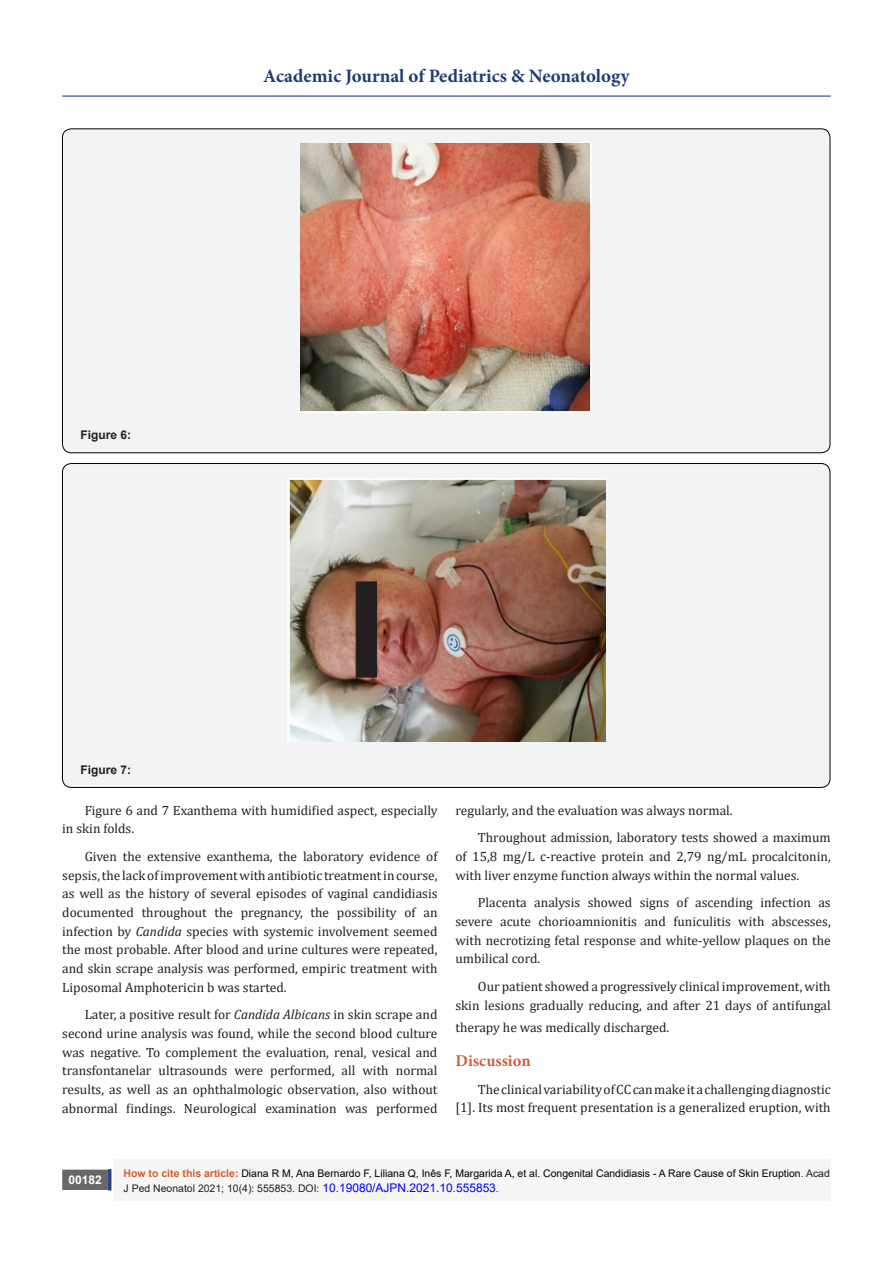
<style>
.page{position:relative;width:893px;height:1263px;background:#fff}
.page>*{position:absolute;margin:0;border:0;box-sizing:border-box;transform-origin:0 0}
.t1{font:700 18.9px "Minion Pro";color:#1d3c77}
.t2{font:700 16.5px "Minion Pro";color:#ca5f37}
.t3{font:13.5px/18.8px "Cambria";color:#231f20;text-align:justify}
.t4{font:700 12px "Arial";color:#231f20}
.t5{font:700 12px "Arial";color:#fff}
.t6{font:10.5px/15px "Arial";color:#000}
.s1{font-style:italic}
.s2{font-weight:700;color:#ca6035}
.s3{color:#231f20}
.s4{font-size:12px;color:#00f}
.s5{color:#00f}
</style>
<div class="page">
<div style="left:115px;top:1160px;width:716px;height:41px;background:#f5f5f4"></div>
<div style="left:63px;top:1170px;width:44px;height:19px;background:#68676a"></div>
<div style="left:62px;top:1169px;width:46px;height:21px;border:2px solid #68676a"></div>
<div style="left:108px;top:1169px;width:3px;height:21px;background:#253f8e;border:2px solid #253f8e"></div>
<hr style="left:62px;top:96px;width:769px;height:1px;background:#253f8e">
<div style="left:62px;top:129px;width:768px;height:324px;background:#f2f3f4;border-radius:9px"></div>
<img style="left:301px;top:144px;width:291px;height:268px">
<div style="left:62px;top:463px;width:768px;height:324px;background:#f2f3f4;border-radius:9px"></div>
<img style="left:287px;top:478px;width:318px;height:263px">
<div style="left:356px;top:582px;width:21px;height:95px;background:#231f20"></div>
<h1 class="t1" style="left:263px;top:63px;width:368px">Academic Journal of Pediatrics &amp; Neonatology</h1>
<p class="t4" style="left:81px;top:426px;width:52px">Figure 6:</p>
<p class="t4" style="left:81px;top:761px;width:52px">Figure 7:</p>
<p class="t3" style="left:62px;top:801px;width:377px;text-indent:22px">Figure 6 and 7 Exanthema with humidified aspect, especially in skin folds.</p>
<p class="t3" style="left:62px;top:847px;width:377px;text-indent:22px">Given the extensive exanthema, the laboratory evidence of sepsis, the lack of improvement with antibiotic treatment in course, as well as the history of several episodes of vaginal candidiasis documented throughout the pregnancy, the possibility of an infection by <span class="s1">Candida</span> species with systemic involvement seemed the most probable. After blood and urine cultures were repeated, and skin scrape analysis was performed, empiric treatment with Liposomal Amphotericin b was started.</p>
<p class="t3" style="left:62px;top:1005px;width:377px;text-indent:22px">Later, a positive result for <span class="s1">Candida Albicans</span> in skin scrape and second urine analysis was found, while the second blood culture was negative. To complement the evaluation, renal, vesical and transfontanelar ultrasounds were performed, all with normal results, as well as an ophthalmologic observation, also without abnormal findings. Neurological examination was performed</p>
<p class="t3" style="left:455px;top:801px;width:279px">regularly, and the evaluation was always normal.</p>
<p class="t3" style="left:455px;top:828px;width:377px;text-indent:22px">Throughout admission, laboratory tests showed a maximum of 15,8 mg/L c-reactive protein and 2,79 ng/mL procalcitonin, with liver enzyme function always within the normal values.</p>
<p class="t3" style="left:455px;top:893px;width:377px;text-indent:22px">Placenta analysis showed signs of ascending infection as severe acute chorioamnionitis and funiculitis with abscesses, with necrotizing fetal response and white-yellow plaques on the umbilical cord.</p>
<p class="t3" style="left:455px;top:977px;width:377px;text-align:right">Our patient showed a progressively clinical improvement, with skin lesions gradually reducing, and after 21 days of antifungal</p>
<p class="t3" style="left:455px;top:1018px;width:215px">therapy he was medically discharged.</p>
<p class="t2" style="left:455px;top:1049px;width:77px">Discussion</p>
<p class="t3" style="left:455px;top:1079px;width:377px;text-align:right">The clinical variability of CC can make it a challenging diagnostic [1]. Its most frequent presentation is a generalized eruption, with</p>
<p class="t5" style="left:68px;top:1171px;width:35px">00182</p>
<p class="t6" style="left:124px;top:1165px;width:708px"><span class="s2">How to cite this article:</span> Diana R M, Ana Bernardo F, Liliana Q, Inês F, Margarida A, et al. Congenital Candidiasis - A Rare Cause of Skin Eruption<span class="s3">. Acad<br>J Ped Neonatol 2021; 10(4): 555853. DOI:</span> <span class="s4">10.19080/AJPN.2021.10.555853</span><span class="s5">.</span></p>
</div>
